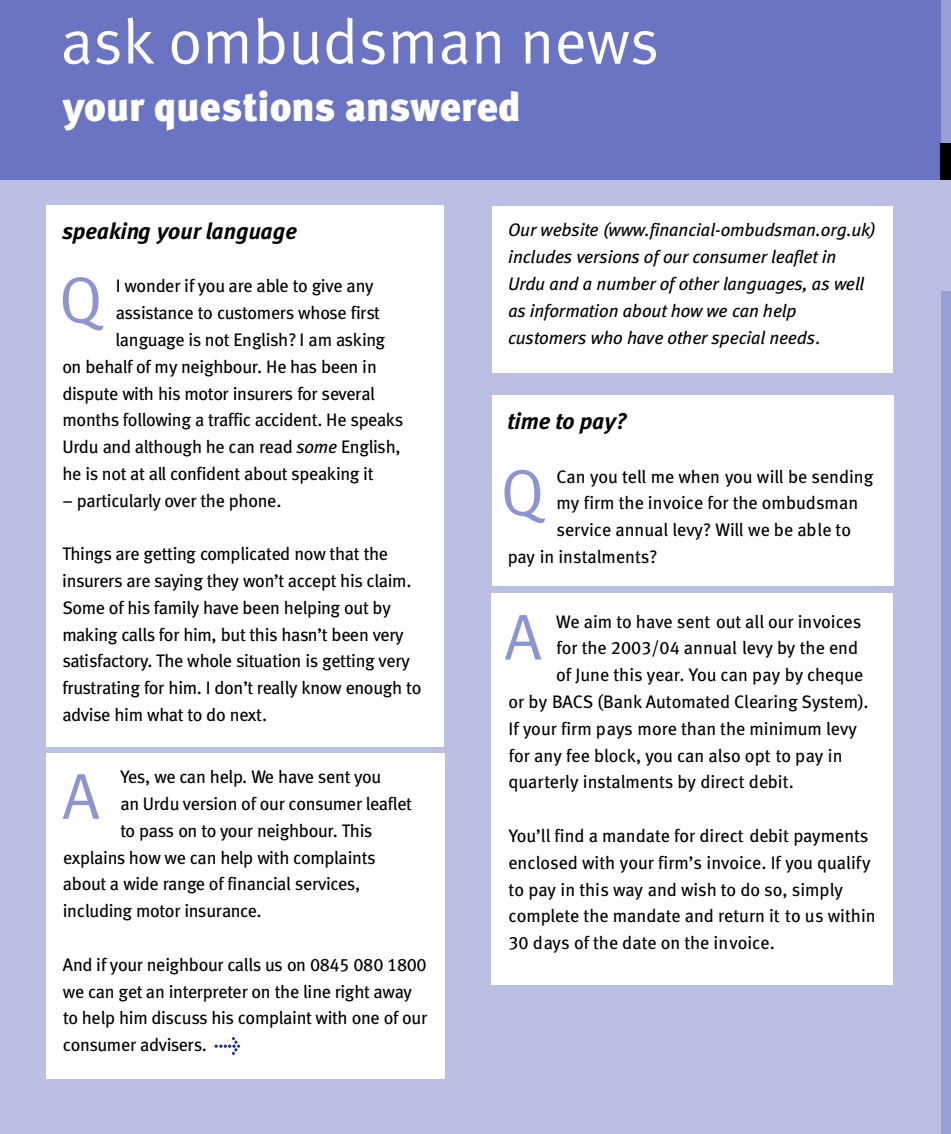
<style>
.page{position:relative;width:951px;height:1134px;background:#fff}
.page>*{position:absolute;margin:0;border:0;box-sizing:border-box;transform-origin:0 0}
.t1{font:64.75px "Meta Normal LF";color:#8c94d1}
.t2{font:63px "Meta Normal LF";color:#fff}
.t3{font:40.95px "Meta Black LF";color:#fff}
.t4{font:italic 22.93px "Meta Bold LF";color:#000}
.t5{font:18.2px/26.8px "Meta Book LF";letter-spacing:-.02em;color:#000}
.t6{font:18.2px/26.8px "Meta Book LF";color:#000}
.t7{font:italic 18.2px/26.8px "Meta Book LF";color:#000}
.s1{font-style:italic}
.s2{font-style:normal}
</style>
<div class="page">
<div style="left:0;top:143px;width:940px;height:990px;background:#babfe3"></div>
<div style="left:46px;top:205px;width:398px;height:541px;background:#fff"></div>
<div style="left:940px;top:0;width:10px;height:1133px;background:#989fd5"></div>
<div style="left:0;top:0;width:940px;height:180px;background:#6a74c3"></div>
<div style="left:940px;top:180px;width:10px;height:111px;background:#babfe3"></div>
<div style="left:491px;top:395px;width:402px;height:191px;background:#fff"></div>
<div style="left:492px;top:206px;width:400px;height:167px;background:#fff"></div>
<div style="left:47px;top:753px;width:398px;height:325px;background:#fff"></div>
<div style="left:940px;top:143px;width:10px;height:37px;background:#000"></div>
<div style="left:490px;top:593px;width:402px;height:391px;background:#fff"></div>
<img style="left:214px;top:1037px;width:26px;height:17px">
<h2 class="t2" style="left:60px;top:14px;width:600px">ask ombudsman news</h2>
<h3 class="t3" style="left:63px;top:89px;width:459px">your questions answered</h3>
<p class="t4" style="left:62px;top:221px;width:236px">speaking your language</p>
<p class="t5" style="left:116px;top:274px;width:259px">I wonder if you are able to give any</p>
<p class="t5" style="left:116px;top:300px;width:266px">assista n ce to custo m e rs w h ose first</p>
<p class="t5" style="left:115px;top:327px;width:271px">la ng u a ge is n o t E ng l ish? I am as ki ng</p>
<p class="t5" style="left:63px;top:354px;width:316px">on beha l f o f my n e i g h b o u r. He has been in</p>
<p class="t5" style="left:62px;top:381px;width:314px">d ispu te with his m o tor insu re rs for seve ra l</p>
<p class="t5" style="left:62px;top:408px;width:342px">m o n t h s foll owi ng a tra f f i c a cci d e n t. He sp ea ks</p>
<p class="t5" style="left:62px;top:434px;width:339px">U rdu and although he can read <span class="s1">s o m e</span> E ng l ish,</p>
<p class="t5" style="left:62px;top:461px;width:313px">he is n o t a t a ll co n f i d e n t a b o u t sp ea ki ng it</p>
<p class="t5" style="left:62px;top:488px;width:220px">– pa rt i cula r l y over the phone.</p>
<p class="t5" style="left:62px;top:541px;width:360px">T h i ngs a re ge t t i ng co m pl i ca ted now tha t t h e<br>i nsu re rs a re sayi ng they wo n ’ t a cce p t h is cla i m .<br>Some of h is fa m il y ha ve been helping out by<br>ma ki ng ca lls for him, bu t t h is hasn ’ t been ve ry sa t is fa c to ry. The whole si tuation is ge t t i ng ve ry<br>f r ust ra t i ng for him. I don’t rea ll y k n ow enough to ad vise him wha t to do nex t.</p>
<h1 class="t1" style="left:59px;top:271px;width:45px">Q</h1>
<p class="t5" style="left:120px;top:764px;width:262px">Yes, we can help. We ha ve sent you</p>
<p class="t5" style="left:120px;top:791px;width:293px">an Urdu ve rsion of our co nsumer lea f le t</p>
<p class="t5" style="left:120px;top:818px;width:253px">to pass on to your neighbour. T h is</p>
<p class="t5" style="left:63px;top:845px;width:314px">ex pla i ns h ow we can help with co m pla i n t s</p>
<p class="t5" style="left:63px;top:871px;width:299px">a b o u t a wide ra nge of f i na n cia l s e rvi ces ,</p>
<p class="t5" style="left:63px;top:898px;width:200px">i n cl u d i ng motor insu ra n ce.</p>
<p class="t5" style="left:63px;top:952px;width:366px">And if your neighbour ca lls us on 0845 080 1800 we can ge t an inte r p re ter on the line right away to help him discuss h is co m pla i n t with one of o u r co nsumer ad vis e rs .</p>
<h1 class="t1" style="left:62px;top:767px;width:39px">A</h1>
<p class="t7" style="left:508px;top:218px;width:369px">O u r webs i te (www. f i n a n c i al- o m bu d s m a n .o rg . u k ) i n c l u d es ve r s i o ns of our co nsu m e r l ea f l e t i n Urdu and a number of other l a ng u ag es, as well a s information about h ow we can hel p<br>c u st o m e r s who have other s p ec i al need s<span class="s2">.</span></p>
<p class="t4" style="left:507px;top:411px;width:120px">time to pay?</p>
<p class="t6" style="left:556px;top:464px;width:318px">Can you tell me when you will be sending</p>
<p class="t6" style="left:556px;top:491px;width:303px">my firm the invoice for the ombudsman</p>
<p class="t6" style="left:556px;top:517px;width:296px">service annual levy? Will we be able to</p>
<p class="t6" style="left:508px;top:544px;width:151px">pay in instalments?</p>
<h1 class="t1" style="left:500px;top:464px;width:45px">Q</h1>
<p class="t6" style="left:556px;top:609px;width:306px">We aim to have sent out all our invoices</p>
<p class="t6" style="left:556px;top:635px;width:303px">for the 2003/04 annual levy by the end</p>
<p class="t6" style="left:556px;top:662px;width:309px">of June this year. You can pay by cheque</p>
<p class="t6" style="left:508px;top:689px;width:362px">or by BACS (Bank Automated Clearing System).</p>
<p class="t6" style="left:508px;top:716px;width:350px">If your firm pays more than the minimum levy</p>
<p class="t6" style="left:508px;top:743px;width:335px">for any fee block, you can also opt to pay in</p>
<p class="t6" style="left:508px;top:769px;width:287px">quarterly instalments by direct debit.</p>
<p class="t6" style="left:508px;top:823px;width:368px">You’ll find a mandate for direct debit payments enclosed with your firm’s invoice. If you qualify to pay in this way and wish to do so, simply complete the mandate and return it to us within 30 days of the date on the invoice.</p>
<h1 class="t1" style="left:504px;top:608px;width:39px">A</h1>
</div>
